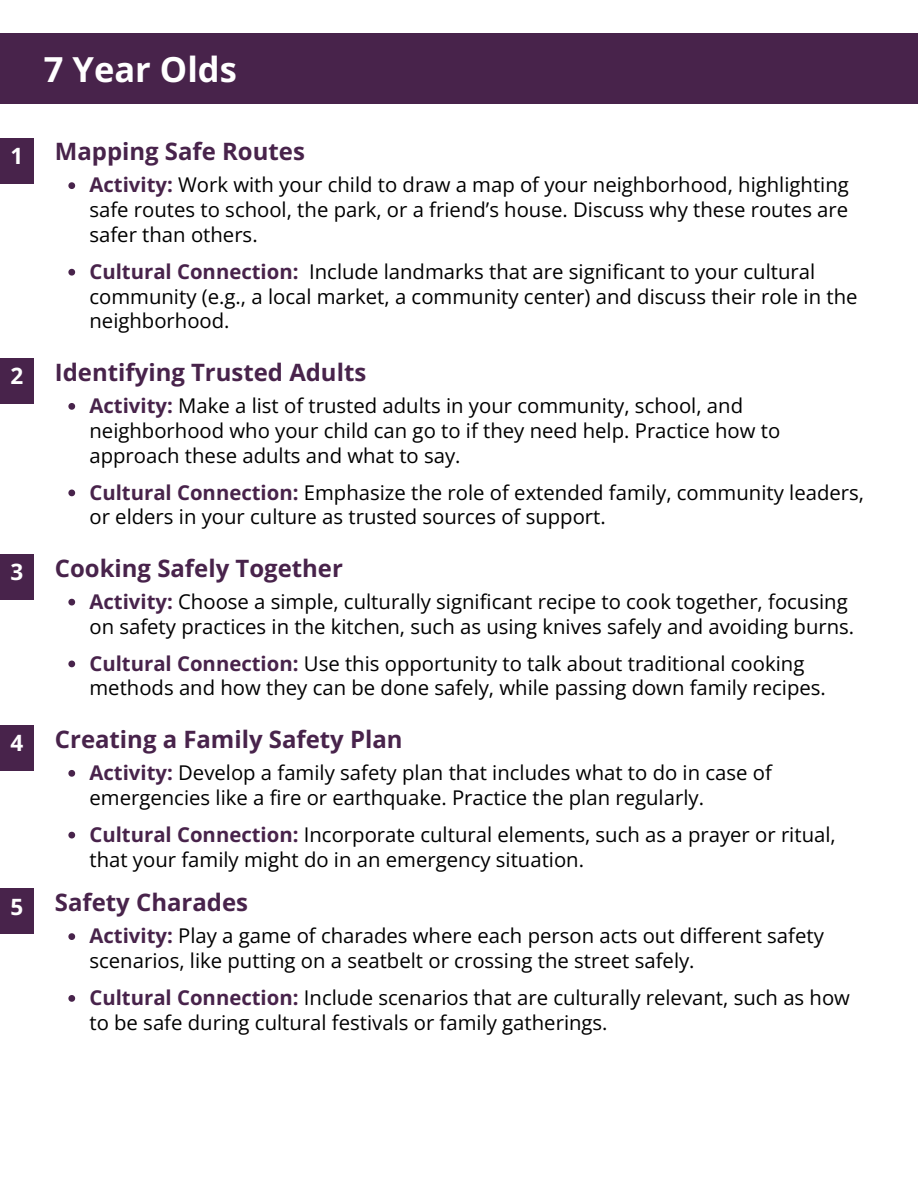
<style>
.page{position:relative;width:918px;height:1188px;background:#fff}
.page>*{position:absolute;margin:0;border:0;box-sizing:border-box;transform-origin:0 0}
.t1{font:700 34.5px "Open Sans";color:#fff}
.t2{font:700 24px "Open Sans";color:#48234b}
.t3{font:700 22.5px "Open Sans";color:#fff}
.t4{font:20.4px/24.8px "Open Sans";color:#000}
.s1{font-weight:700;color:#48234b}
</style>
<div class="page">
<div style="left:0;top:34px;width:918px;height:70px;background:#48234b"></div>
<div style="left:0;top:138px;width:34px;height:45px;background:#48234b"></div>
<div style="left:0;top:359px;width:34px;height:45px;background:#48234b"></div>
<div style="left:0;top:555px;width:34px;height:45px;background:#48234b"></div>
<div style="left:0;top:726px;width:34px;height:45px;background:#48234b"></div>
<div style="left:0;top:889px;width:34px;height:45px;background:#48234b"></div>
<svg style="left:68px;top:182px;width:7px;height:7px"></svg>
<svg style="left:68px;top:269px;width:7px;height:7px"></svg>
<svg style="left:68px;top:599px;width:7px;height:7px"></svg>
<svg style="left:68px;top:661px;width:7px;height:6px"></svg>
<svg style="left:68px;top:403px;width:7px;height:7px"></svg>
<svg style="left:68px;top:490px;width:7px;height:6px"></svg>
<svg style="left:68px;top:770px;width:7px;height:7px"></svg>
<svg style="left:68px;top:832px;width:7px;height:6px"></svg>
<svg style="left:68px;top:933px;width:7px;height:7px"></svg>
<svg style="left:68px;top:995px;width:7px;height:7px"></svg>
<h1 class="t1" style="left:44px;top:45px;width:194px">7 Year Olds</h1>
<p class="t3" style="left:10px;top:140px;width:14px">1</p>
<h2 class="t2" style="left:55px;top:135px;width:252px">Mapping Safe Routes</h2>
<p class="t4" style="left:89px;top:172px;width:761px;text-align:justify"><span class="s1">Activity:</span> Work with your child to draw a map of your neighborhood, highlighting safe routes to school, the park, or a friend’s house. Discuss why these routes are safer than others.</p>
<p class="t4" style="left:89px;top:259px;width:770px"><span class="s1">Cultural Connection:</span> Include landmarks that are significant to your cultural community (e.g., a local market, a community center) and discuss their role in the</p>
<p class="t4" style="left:89px;top:308px;width:142px">neighborhood.</p>
<h2 class="t3" style="left:10px;top:360px;width:14px">2</h2>
<p class="t2" style="left:55px;top:355px;width:313px">Identifying Trusted Adults</p>
<p class="t4" style="left:89px;top:393px;width:692px"><span class="s1">Activity:</span> Make a list of trusted adults in your community, school, and neighborhood who your child can go to if they need help. Practice how to approach these adults and what to say.</p>
<h2 class="t4" style="left:89px;top:479px;width:776px"><span class="s1">Cultural Connection:</span> Emphasize the role of extended family, community leaders, or elders in your culture as trusted sources of support.</h2>
<p class="t3" style="left:10px;top:556px;width:14px">3</p>
<h2 class="t2" style="left:55px;top:551px;width:290px">Cooking Safely Together</h2>
<p class="t4" style="left:89px;top:589px;width:766px"><span class="s1">Activity:</span> Choose a simple, culturally significant recipe to cook together, focusing on safety practices in the kitchen, such as using knives safely and avoiding burns.</p>
<p class="t4" style="left:89px;top:650px;width:738px"><span class="s1">Cultural Connection:</span> Use this opportunity to talk about traditional cooking methods and how they can be done safely, while passing down family recipes.</p>
<p class="t3" style="left:10px;top:727px;width:14px">4</p>
<h2 class="t2" style="left:55px;top:722px;width:349px">Creating a Family Safety Plan</h2>
<p class="t4" style="left:89px;top:760px;width:684px"><span class="s1">Activity:</span> Develop a family safety plan that includes what to do in case of emergencies like a fire or earthquake. Practice the plan regularly.</p>
<p class="t4" style="left:89px;top:822px;width:748px"><span class="s1">Cultural Connection:</span> Incorporate cultural elements, such as a prayer or ritual, that your family might do in an emergency situation.</p>
<p class="t3" style="left:10px;top:891px;width:14px">5</p>
<p class="t2" style="left:55px;top:886px;width:195px">Safety Charades</p>
<p class="t4" style="left:89px;top:923px;width:736px"><span class="s1">Activity:</span> Play a game of charades where each person acts out different safety scenarios, like putting on a seatbelt or crossing the street safely.</p>
<p class="t4" style="left:89px;top:985px;width:762px"><span class="s1">Cultural Connection:</span> Include scenarios that are culturally relevant, such as how to be safe during cultural festivals or family gatherings.</p>
</div>
